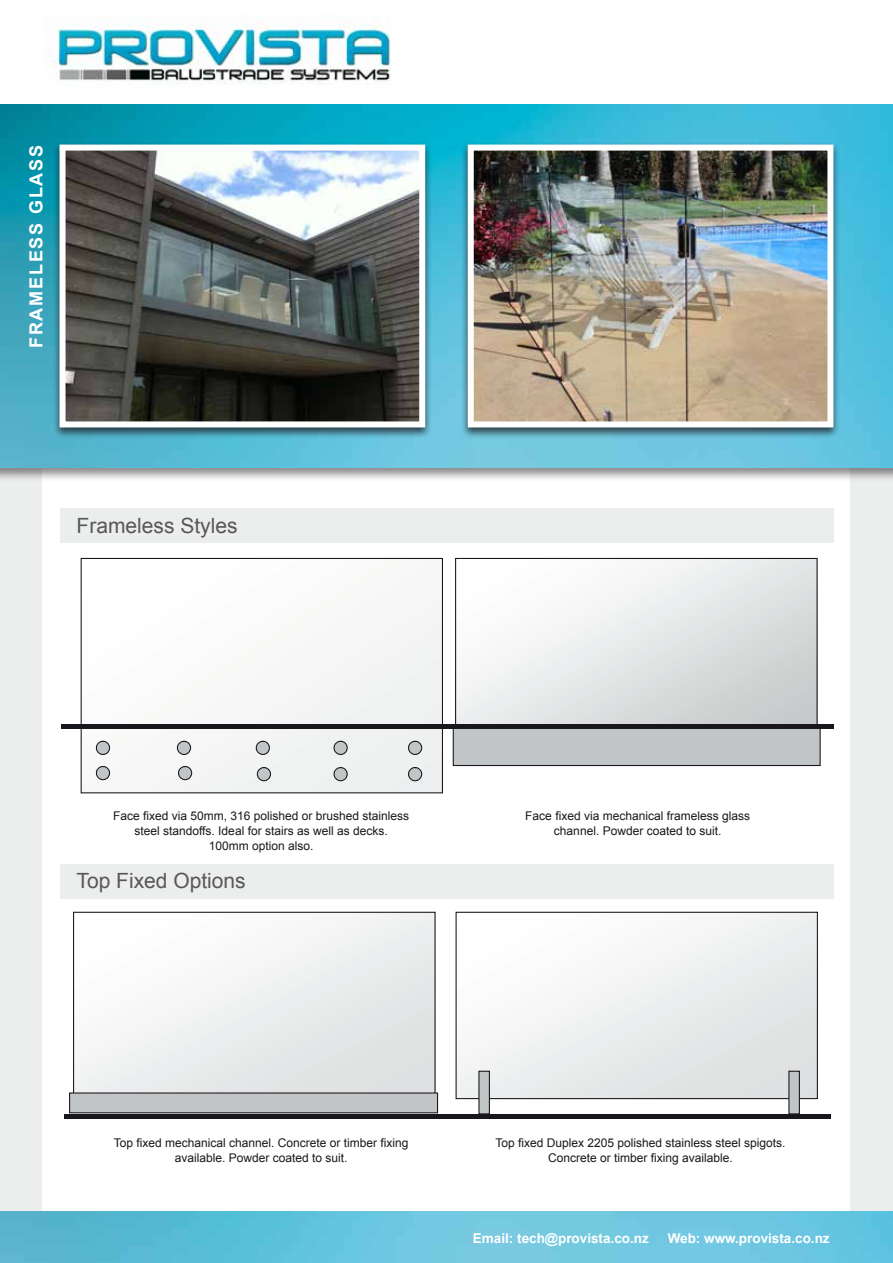
<style>
.page{position:relative;width:893px;height:1263px;background:#fff}
.page>*{position:absolute;margin:0;border:0;box-sizing:border-box;transform-origin:0 0}
.t1{font:21px "Arial";color:#58585a}
.t2{font:700 18px "Arial";letter-spacing:.1em;color:#fff}
.t3{font:700 13.5px "Arial";color:#fff}
.t4{font:12px/15px "Arial";color:#1a171c;text-align:center}
</style>
<div class="page">
<div style="left:0;top:155px;width:893px;height:1108px;background:#eceded"></div>
<img style="left:49px;top:16px;width:342px;height:68px">
<div style="left:43px;top:468px;width:807px;height:757px;background:#fff"></div>
<img style="left:0;top:1212px;width:893px;height:51px">
<div style="left:0;top:103px;width:893px;height:379px;background:#1a171c;opacity:.5"></div>
<img style="left:0;top:105px;width:893px;height:363px">
<div style="left:461px;top:142px;width:379px;height:297px;background:#1a171c;opacity:.75"></div>
<img style="left:475px;top:152px;width:351px;height:268px">
<div style="left:468px;top:145px;width:365px;height:282px;border:6px solid #fff"></div>
<div style="left:53px;top:142px;width:379px;height:297px;background:#1a171c;opacity:.75"></div>
<img style="left:67px;top:152px;width:351px;height:268px">
<div style="left:60px;top:145px;width:365px;height:282px;border:6px solid #fff"></div>
<div style="left:60px;top:509px;width:773px;height:34px;background:#eceded"></div>
<div style="left:60px;top:865px;width:773px;height:34px;background:#eceded"></div>
<svg style="left:455px;top:558px;width:363px;height:166px"></svg>
<svg style="left:81px;top:558px;width:362px;height:235px"></svg>
<svg style="left:96px;top:741px;width:14px;height:14px"></svg>
<svg style="left:96px;top:766px;width:14px;height:14px"></svg>
<svg style="left:177px;top:741px;width:14px;height:14px"></svg>
<svg style="left:257px;top:767px;width:14px;height:14px"></svg>
<svg style="left:256px;top:741px;width:14px;height:14px"></svg>
<svg style="left:334px;top:767px;width:14px;height:14px"></svg>
<svg style="left:334px;top:741px;width:14px;height:14px"></svg>
<svg style="left:408px;top:767px;width:14px;height:14px"></svg>
<svg style="left:408px;top:741px;width:14px;height:14px"></svg>
<svg style="left:178px;top:766px;width:14px;height:14px"></svg>
<div style="left:453px;top:728px;width:368px;height:38px;background:#c2c5c5"></div>
<hr style="left:61px;top:724px;width:772px;height:4px;background:#1a171c">
<svg style="left:73px;top:912px;width:363px;height:180px;fill:#eff0f0"></svg>
<hr style="left:64px;top:1114px;width:766px;height:4px;background:#1a171c">
<svg style="left:456px;top:912px;width:362px;height:187px;fill:#eff0f0"></svg>
<svg style="left:69px;top:1092px;width:369px;height:21px;background:#b3b5b6"></svg>
<svg style="left:478px;top:1071px;width:12px;height:43px"></svg>
<svg style="left:788px;top:1071px;width:12px;height:43px"></svg>
<h2 class="t2" style="left:26px;top:348px;width:205px;rotate:-90deg">FRAMELESS GLASS</h2>
<h1 class="t1" style="left:77px;top:513px;width:163px">Frameless Styles</h1>
<p class="t4" style="left:113px;top:808px;width:298px">Face fixed via 50mm, 316 polished or brushed stainless steel standoffs. Ideal for stairs as well as decks.<br>100mm option also.</p>
<p class="t4" style="left:525px;top:808px;width:226px">Face fixed via mechanical frameless glass channel. Powder coated to suit.</p>
<h1 class="t1" style="left:77px;top:869px;width:171px">Top Fixed Options</h1>
<p class="t4" style="left:114px;top:1135px;width:296px">Top fixed mechanical channel. Concrete or timber fixing available. Powder coated to suit.</p>
<p class="t4" style="left:495px;top:1135px;width:292px">Top fixed Duplex 2205 polished stainless steel spigots.<br>Concrete or timber fixing available.</p>
<p class="t3" style="left:473px;top:1231px;width:177px">Email: tech@provista.co.nz</p>
<p class="t3" style="left:668px;top:1231px;width:164px">Web: www.provista.co.nz</p>
</div>
